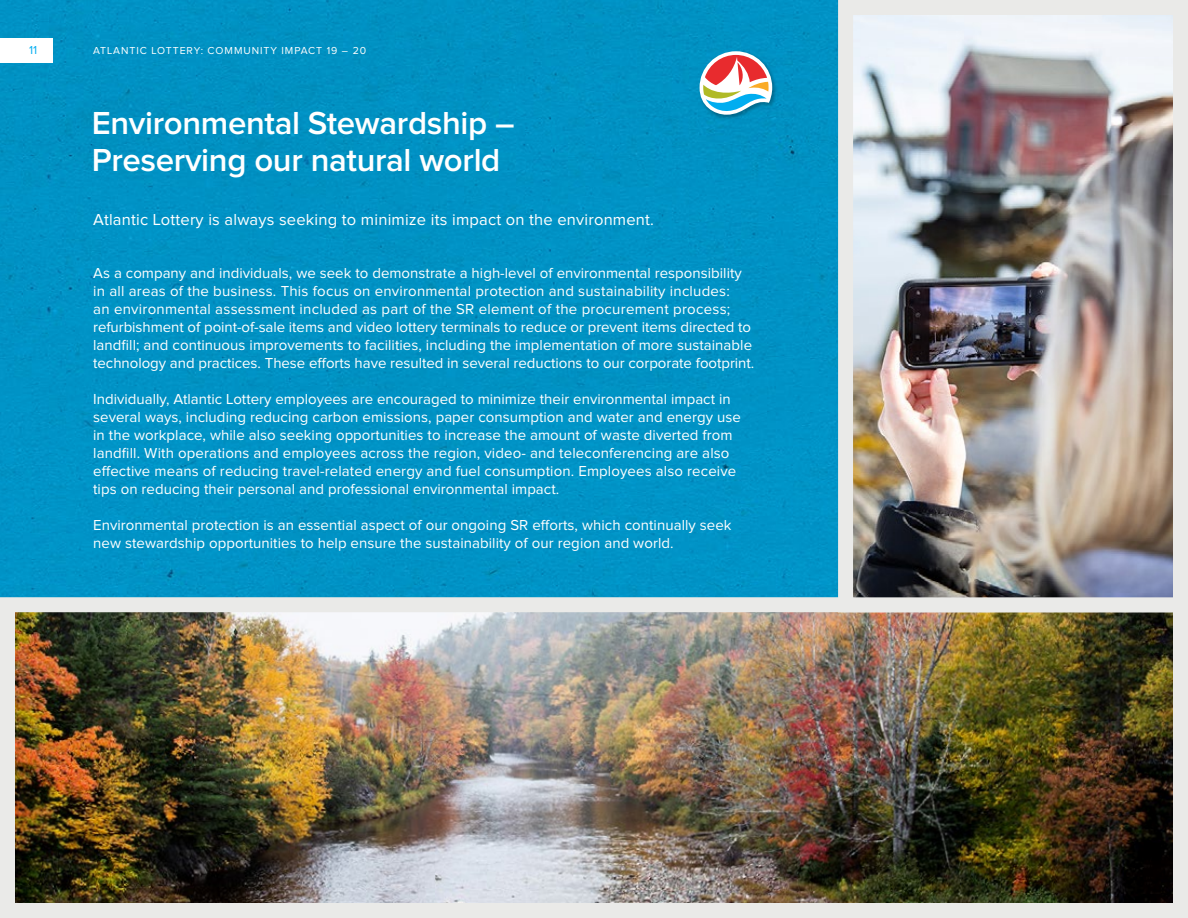
<style>
.page{position:relative;width:1188px;height:918px;background:#fff}
.page>*{position:absolute;margin:0;border:0;box-sizing:border-box;transform-origin:0 0}
.t1{font:600 33px/36.6px "Proxima Nova";letter-spacing:-.01em;color:#fff}
.t2{font:16.5px "Proxima Nova";letter-spacing:.01em;color:#fff}
.t3{font:15px/18px "Proxima Nova";letter-spacing:.005em;color:#fff}
.t4{font:12px "Proxima Nova";color:#00adf0}
.t5{font:10.5px "Proxima Nova";letter-spacing:.09em;color:#fff}
</style>
<div class="page">
<div style="left:0;top:0;width:838px;height:597px;background:#0092c4"></div>
<div style="left:0;top:38px;width:53px;height:25px;background:#fff"></div>
<img style="left:16px;top:613px;width:1156px;height:289px">
<div style="left:0;top:597px;width:1188px;height:321px;border:15px solid #eaeae8"></div>
<img style="left:854px;top:16px;width:318px;height:580px">
<div style="left:838px;top:0;width:350px;height:612px;border:15px solid #eaeae8"></div>
<div style="left:698px;top:50px;width:80px;height:70px;background:#000;opacity:.28"></div>
<svg style="left:700px;top:51px;width:72px;height:64px"></svg>
<p class="t4" style="left:29px;top:45px;width:10px">11</p>
<p class="t5" style="left:93px;top:46px;width:275px">ATLANTIC LOTTERY: COMMUNITY IMPACT 19 – 20</p>
<h1 class="t1" style="left:92px;top:106px;width:424px">Environmental Stewardship –<br>Preserving our natural world</h1>
<p class="t2" style="left:93px;top:212px;width:562px">Atlantic Lottery is always seeking to minimize its impact on the environment.</p>
<p class="t3" style="left:93px;top:265px;width:663px">As a company and individuals, we seek to demonstrate a high-level of environmental responsibility in all areas of the business. This focus on environmental protection and sustainability includes:<br>an environmental assessment included as part of the SR element of the procurement process; refurbishment of point-of-sale items and video lottery terminals to reduce or prevent items directed to landfill; and continuous improvements to facilities, including the implementation of more sustainable technology and practices. These efforts have resulted in several reductions to our corporate footprint.</p>
<p class="t3" style="left:93px;top:391px;width:649px">Individually, Atlantic Lottery employees are encouraged to minimize their environmental impact in several ways, including reducing carbon emissions, paper consumption and water and energy use in the workplace, while also seeking opportunities to increase the amount of waste diverted from landfill. With operations and employees across the region, video- and teleconferencing are also effective means of reducing travel-related energy and fuel consumption. Employees also receive tips on reducing their personal and professional environmental impact.</p>
<p class="t3" style="left:93px;top:517px;width:640px">Environmental protection is an essential aspect of our ongoing SR efforts, which continually seek new stewardship opportunities to help ensure the sustainability of our region and world.</p>
</div>
